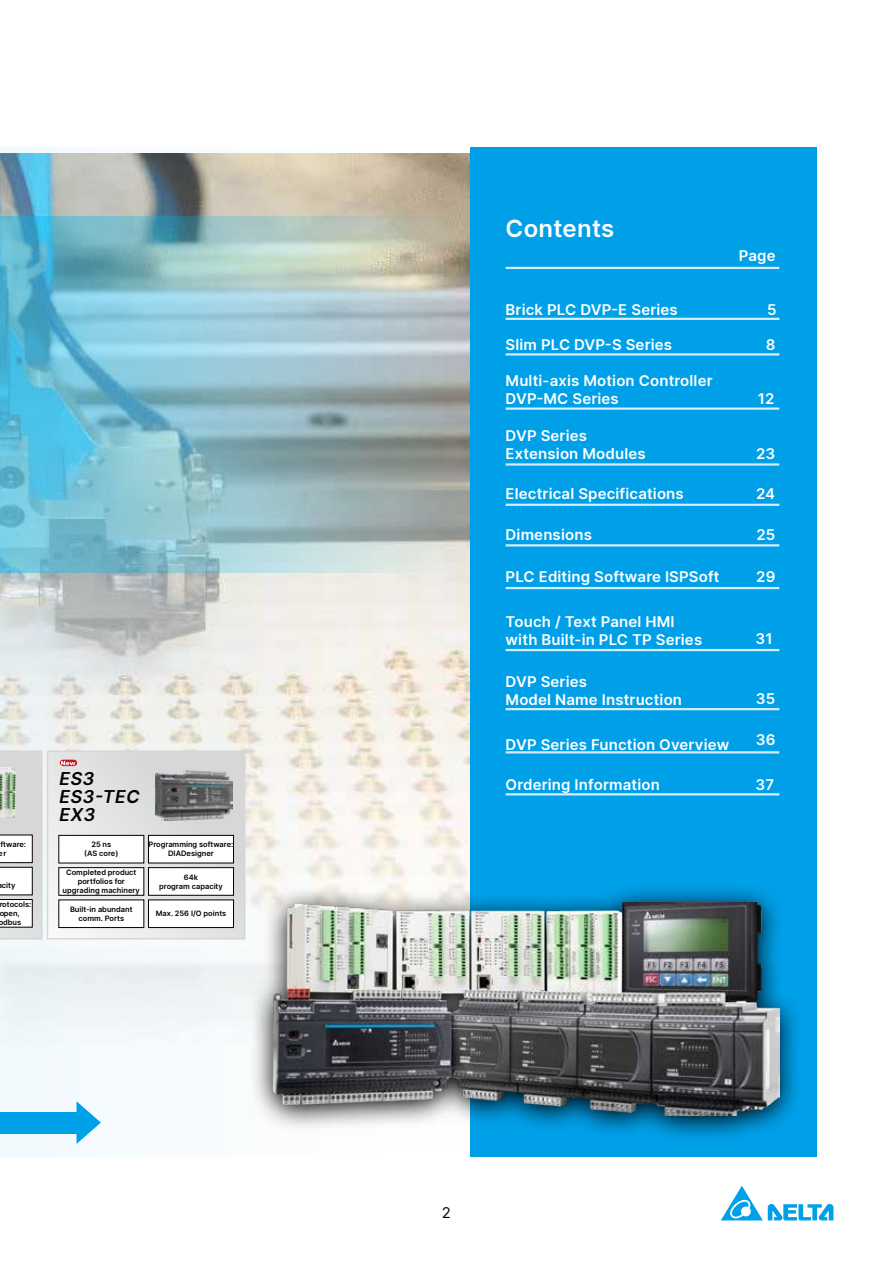
<style>
.page{position:relative;width:893px;height:1263px;background:#fff}
.page>*{position:absolute;margin:0;border:0;box-sizing:border-box;transform-origin:0 0}
.t1{font:600 24px "Delta Sans";letter-spacing:.01em;color:#fff}
.t2{font:italic 600 18px/18px "Delta Sans";color:#000}
.t3{font:600 15px/18px "Delta Sans";letter-spacing:.01em;color:#fff}
.t4{font:15px "Delta Sans";color:#000}
.t5{font:600 7.5px/9px "Delta Sans";color:#000;text-align:center}
</style>
<div class="page">
<img style="left:0;top:147px;width:834px;height:1074px">
<p class="t5" style="left:-1px;top:839px;width:29px;text-align:left">ftware: er</p>
<p class="t5" style="left:2px;top:881px;width:15px">city</p>
<p class="t5" style="left:-2px;top:899px;width:34px;text-align:left">rotocols: open, odbus</p>
<p class="t2" style="left:59px;top:768px;width:86px">ES3<br>ES3-TEC<br>EX3</p>
<p class="t5" style="left:84px;top:840px;width:36px">25 ns (AS core)</p>
<p class="t5" style="left:63px;top:868px;width:79px">Completed product portfolios for upgrading machinery</p>
<p class="t5" style="left:70px;top:904px;width:64px">Built-in abundant comm. Ports</p>
<p class="t5" style="left:149px;top:840px;width:86px">Programming software:<br>DIADesigner</p>
<p class="t5" style="left:159px;top:872px;width:65px">64k<br>program capacity</p>
<p class="t5" style="left:156px;top:909px;width:72px">Max. 256 I/O points</p>
<h1 class="t1" style="left:506px;top:210px;width:110px">Contents</h1>
<p class="t3" style="left:739px;top:245px;width:38px">Page</p>
<p class="t3" style="left:506px;top:300px;width:174px">Brick PLC DVP-E Series</p>
<p class="t3" style="left:767px;top:300px;width:11px">5</p>
<p class="t3" style="left:506px;top:335px;width:168px">Slim PLC DVP-S Series</p>
<p class="t3" style="left:506px;top:371px;width:209px">Multi-axis Motion Controller<br>DVP-MC Series</p>
<p class="t3" style="left:506px;top:426px;width:142px">DVP Series<br>Extension Modules</p>
<p class="t3" style="left:506px;top:484px;width:180px">Electrical Specifications</p>
<p class="t3" style="left:506px;top:525px;width:88px">Dimensions</p>
<p class="t3" style="left:506px;top:567px;width:215px">PLC Editing Software ISPSoft</p>
<p class="t3" style="left:506px;top:612px;width:198px">Touch / Text Panel HMI with Built-in PLC TP Series</p>
<p class="t3" style="left:766px;top:335px;width:11px">8</p>
<p class="t3" style="left:758px;top:389px;width:18px">12</p>
<p class="t3" style="left:756px;top:444px;width:21px">23</p>
<p class="t3" style="left:756px;top:484px;width:21px">24</p>
<p class="t3" style="left:756px;top:525px;width:20px">25</p>
<p class="t3" style="left:756px;top:567px;width:21px">29</p>
<p class="t3" style="left:756px;top:629px;width:19px">31</p>
<p class="t3" style="left:506px;top:672px;width:178px">DVP Series<br>Model Name Instruction</p>
<p class="t3" style="left:506px;top:735px;width:225px">DVP Series Function Overview</p>
<p class="t3" style="left:506px;top:774px;width:156px">Ordering Information</p>
<p class="t3" style="left:756px;top:689px;width:21px">35</p>
<p class="t3" style="left:756px;top:730px;width:21px">36</p>
<p class="t3" style="left:755px;top:774px;width:20px">37</p>
<p class="t4" style="left:442px;top:1201px;width:11px">2</p>
</div>
